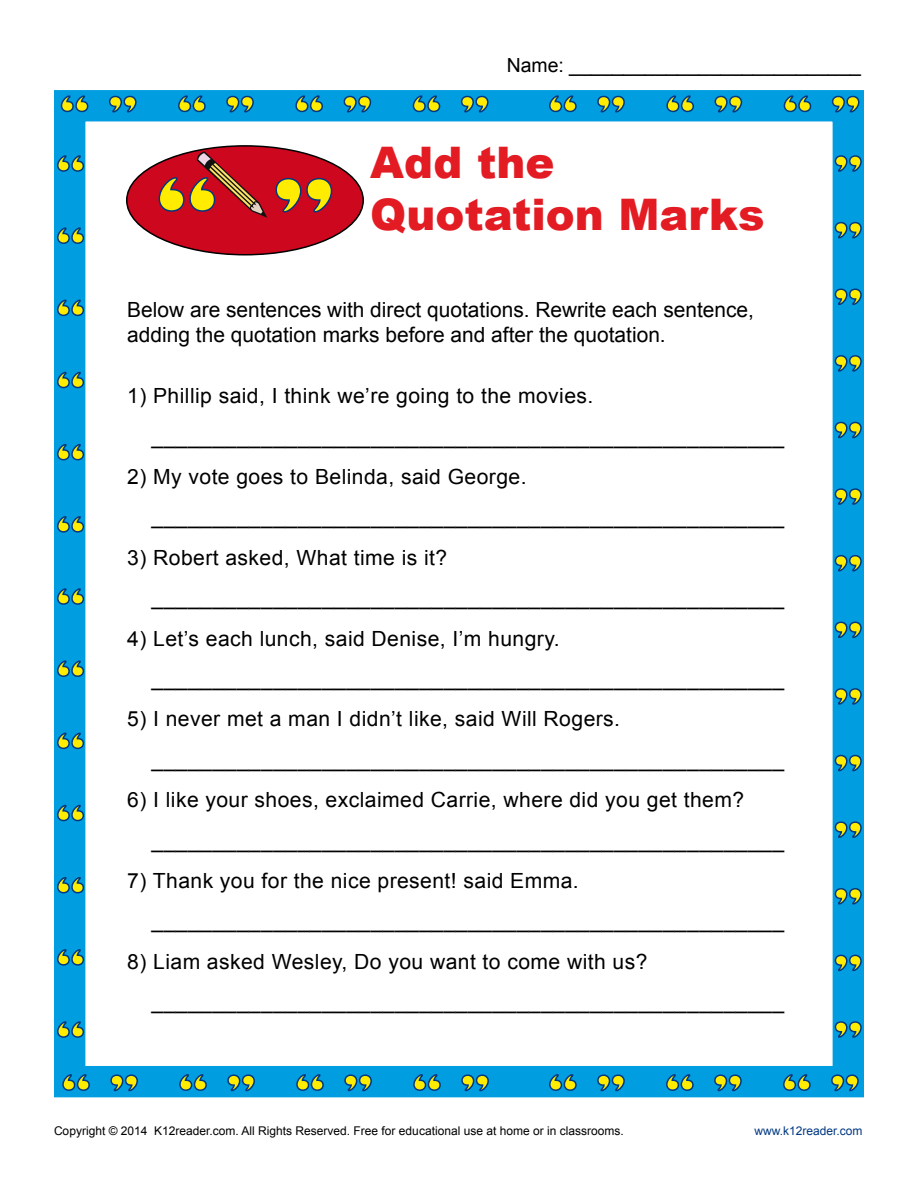
<style>
.page{position:relative;width:918px;height:1188px;background:#fff}
.page>*{position:absolute;margin:0;border:0;box-sizing:border-box;transform-origin:0 0}
.t1{font:900 43.5px/52.2px "Arial";color:#e31b23}
.t2{font:20.85px/40.3px "Arial";letter-spacing:.02em;color:#000}
.t3{font:20.85px/25px "Arial";color:#000}
.t4{font:19.5px "Arial";color:#000}
.t5{font:12px "Arial";color:#000}
.t6{font:12px "Arial";color:#003882}
</style>
<div class="page">
<div style="left:54px;top:90px;width:810px;height:1007px;border:31px solid #009ee0"></div>
<svg style="left:56px;top:154px;width:29px;height:19px"></svg>
<svg style="left:56px;top:227px;width:29px;height:18px"></svg>
<svg style="left:56px;top:299px;width:29px;height:18px"></svg>
<svg style="left:56px;top:371px;width:29px;height:18px"></svg>
<svg style="left:56px;top:443px;width:29px;height:18px"></svg>
<svg style="left:56px;top:515px;width:29px;height:18px"></svg>
<svg style="left:56px;top:588px;width:29px;height:18px"></svg>
<svg style="left:56px;top:660px;width:29px;height:18px"></svg>
<svg style="left:56px;top:732px;width:29px;height:18px"></svg>
<svg style="left:56px;top:804px;width:29px;height:18px"></svg>
<svg style="left:56px;top:876px;width:29px;height:18px"></svg>
<svg style="left:56px;top:948px;width:29px;height:18px"></svg>
<svg style="left:56px;top:1021px;width:29px;height:18px"></svg>
<svg style="left:834px;top:154px;width:29px;height:19px"></svg>
<svg style="left:834px;top:221px;width:29px;height:18px"></svg>
<svg style="left:834px;top:288px;width:29px;height:18px"></svg>
<svg style="left:834px;top:354px;width:29px;height:18px"></svg>
<svg style="left:834px;top:421px;width:29px;height:18px"></svg>
<svg style="left:834px;top:488px;width:29px;height:18px"></svg>
<svg style="left:834px;top:554px;width:29px;height:18px"></svg>
<svg style="left:834px;top:621px;width:29px;height:18px"></svg>
<svg style="left:834px;top:687px;width:29px;height:18px"></svg>
<svg style="left:834px;top:754px;width:29px;height:18px"></svg>
<svg style="left:834px;top:821px;width:29px;height:18px"></svg>
<svg style="left:834px;top:887px;width:29px;height:18px"></svg>
<svg style="left:834px;top:954px;width:29px;height:18px"></svg>
<svg style="left:834px;top:1020px;width:29px;height:19px"></svg>
<svg style="left:60px;top:95px;width:800px;height:18px;background:#279cb0"></svg>
<svg style="left:62px;top:1073px;width:798px;height:19px;background:#259bb2"></svg>
<div style="left:127px;top:146px;width:236px;height:109px;background:#cc071e;border-radius:50%"></div>
<svg style="left:158px;top:151px;width:175px;height:67px"></svg>
<p class="t4" style="left:507px;top:52px;width:356px">Name: ___________________________</p>
<h1 class="t1" style="left:370px;top:135px;width:396px">Add the<br>Quotation Marks</h1>
<p class="t3" style="left:127px;top:298px;width:628px">Below are sentences with direct quotations. Rewrite each sentence, adding the quotation marks before and after the quotation.</p>
<p class="t2" style="left:152px;top:376px;width:634px;text-indent:-24px">1) Phillip said, I think we’re going to the movies. ____________________________________________________</p>
<p class="t2" style="left:152px;top:457px;width:634px;text-indent:-24px">2) My vote goes to Belinda, said George. ____________________________________________________</p>
<p class="t2" style="left:152px;top:537px;width:634px;text-indent:-24px">3) Robert asked, What time is it? ____________________________________________________</p>
<p class="t2" style="left:152px;top:618px;width:634px;text-indent:-24px">4) Let’s each lunch, said Denise, I’m hungry. ____________________________________________________</p>
<p class="t2" style="left:152px;top:699px;width:634px;text-indent:-24px">5) I never met a man I didn’t like, said Will Rogers. ____________________________________________________</p>
<p class="t2" style="left:152px;top:780px;width:634px;text-indent:-24px">6) I like your shoes, exclaimed Carrie, where did you get them? ____________________________________________________</p>
<p class="t2" style="left:152px;top:861px;width:634px;text-indent:-24px">7) Thank you for the nice present! said Emma. ____________________________________________________</p>
<p class="t2" style="left:152px;top:941px;width:634px;text-indent:-24px">8) Liam asked Wesley, Do you want to come with us? ____________________________________________________</p>
<p class="t5" style="left:54px;top:1123px;width:571px">Copyright © 2014 K12reader.com. All Rights Reserved. Free for educational use at home or in classrooms.</p>
<p class="t6" style="left:754px;top:1123px;width:110px">www.k12reader.com</p>
</div>
